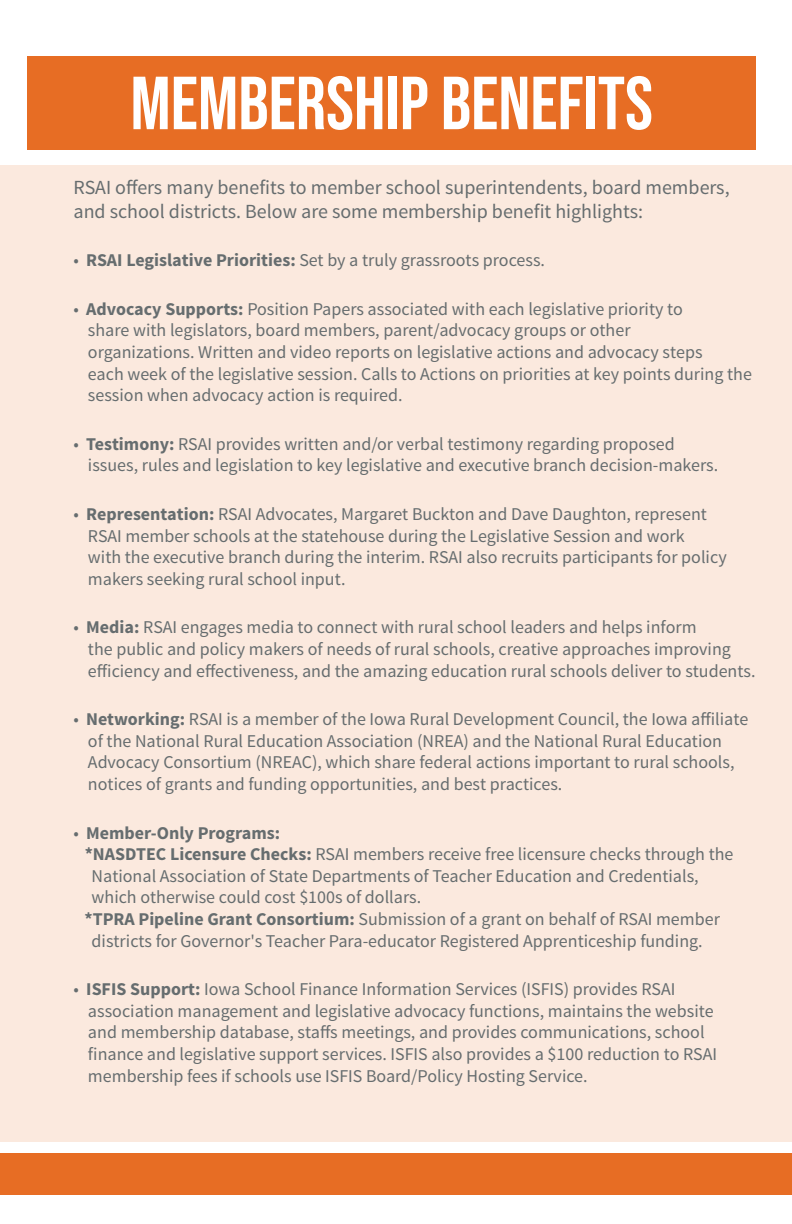
<style>
.page{position:relative;width:792px;height:1224px;background:#fff}
.page>*{position:absolute;margin:0;border:0;box-sizing:border-box;transform-origin:0 0}
.Header_56_Gray{font:75px "Bebas Neue";color:#fff}
.Content_9_Gray{font:20px/24px "Source Sans Pro";color:#666d6f}
.Content_9_Gray-2{font:18px/21.6px "Source Sans Pro";color:#666d6f}
.Content_9_Gray-3{font:700 18px "Source Sans Pro";color:#666d6f}
.s1{font-weight:700}
.s2{font-weight:400}
</style>
<div class="page">
<div style="left:0;top:166px;width:792px;height:976px;background:#fbe9de"></div>
<div style="left:0;top:1154px;width:792px;height:41px;background:#e76d24"></div>
<div style="left:27px;top:56px;width:729px;height:94px;background:#e76d24"></div>
<p class="Header_56_Gray" style="left:130px;top:61px;width:524px">MEMBERSHIP BENEFITS</p>
<p class="Content_9_Gray" style="left:73px;top:175px;width:658px">RSAI offers many benefits to member school superintendents, board members, and school districts. Below are some membership benefit highlights:</p>
<p class="Content_9_Gray-2" style="left:73px;top:250px;width:473px">• <span class="s1">RSAI Legislative Priorities:</span> Set by a truly grassroots process.</p>
<p class="Content_9_Gray-2" style="left:88px;top:298px;width:666px;text-indent:-15px">• <span class="s1">Advocacy Supports:</span> Position Papers associated with each legislative priority to<br>share with legislators, board members, parent/advocacy groups or other<br>organizations. Written and video reports on legislative actions and advocacy steps<br>each week of the legislative session. Calls to Actions on priorities at key points during the session when advocacy action is required.</p>
<p class="Content_9_Gray-2" style="left:88px;top:433px;width:632px;text-indent:-15px">• <span class="s1">Testimony:</span> RSAI provides written and/or verbal testimony regarding proposed issues, rules and legislation to key legislative and executive branch decision-makers.</p>
<p class="Content_9_Gray-2" style="left:88px;top:503px;width:640px;text-indent:-15px">• <span class="s1">Representation:</span> RSAI Advocates, Margaret Buckton and Dave Daughton, represent RSAI member schools at the statehouse during the Legislative Session and work<br>with the executive branch during the interim. RSAI also recruits participants for policy makers seeking rural school input.</p>
<p class="Content_9_Gray-2" style="left:88px;top:617px;width:669px;text-indent:-15px">• <span class="s1">Media:</span> RSAI engages media to connect with rural school leaders and helps inform<br>the public and policy makers of needs of rural schools, creative approaches improving efficiency and effectiveness, and the amazing education rural schools deliver to students.</p>
<p class="Content_9_Gray-2" style="left:88px;top:709px;width:662px;text-indent:-15px">• <span class="s1">Networking:</span> RSAI is a member of the Iowa Rural Development Council, the Iowa affiliate of the National Rural Education Association (NREA) and the National Rural Education Advocacy Consortium (NREAC), which share federal actions important to rural schools, notices of grants and funding opportunities, and best practices.</p>
<p class="Content_9_Gray-3" style="left:73px;top:821px;width:208px"><span class="s2">•</span> Member-Only Programs:</p>
<p class="Content_9_Gray-2" style="left:85px;top:844px;width:650px"><span class="s1">*NASDTEC Licensure Checks:</span> RSAI members receive free licensure checks through the</p>
<p class="Content_9_Gray-2" style="left:92px;top:865px;width:609px">National Association of State Departments of Teacher Education and Credentials,</p>
<p class="Content_9_Gray-2" style="left:92px;top:887px;width:331px">which otherwise could cost $100s of dollars.</p>
<p class="Content_9_Gray-2" style="left:84px;top:908px;width:637px"><span class="s1">*TPRA Pipeline Grant Consortium:</span> Submission of a grant on behalf of RSAI member</p>
<p class="Content_9_Gray-2" style="left:92px;top:930px;width:613px">districts for Governor's Teacher Para-educator Registered Apprenticeship funding.</p>
<p class="Content_9_Gray-2" style="left:88px;top:979px;width:631px;text-indent:-15px">• <span class="s1">ISFIS Support:</span> Iowa School Finance Information Services (ISFIS) provides RSAI association management and legislative advocacy functions, maintains the website and membership database, staffs meetings, and provides communications, school finance and legislative support services. ISFIS also provides a $100 reduction to RSAI membership fees if schools use ISFIS Board/Policy Hosting Service.</p>
</div>
